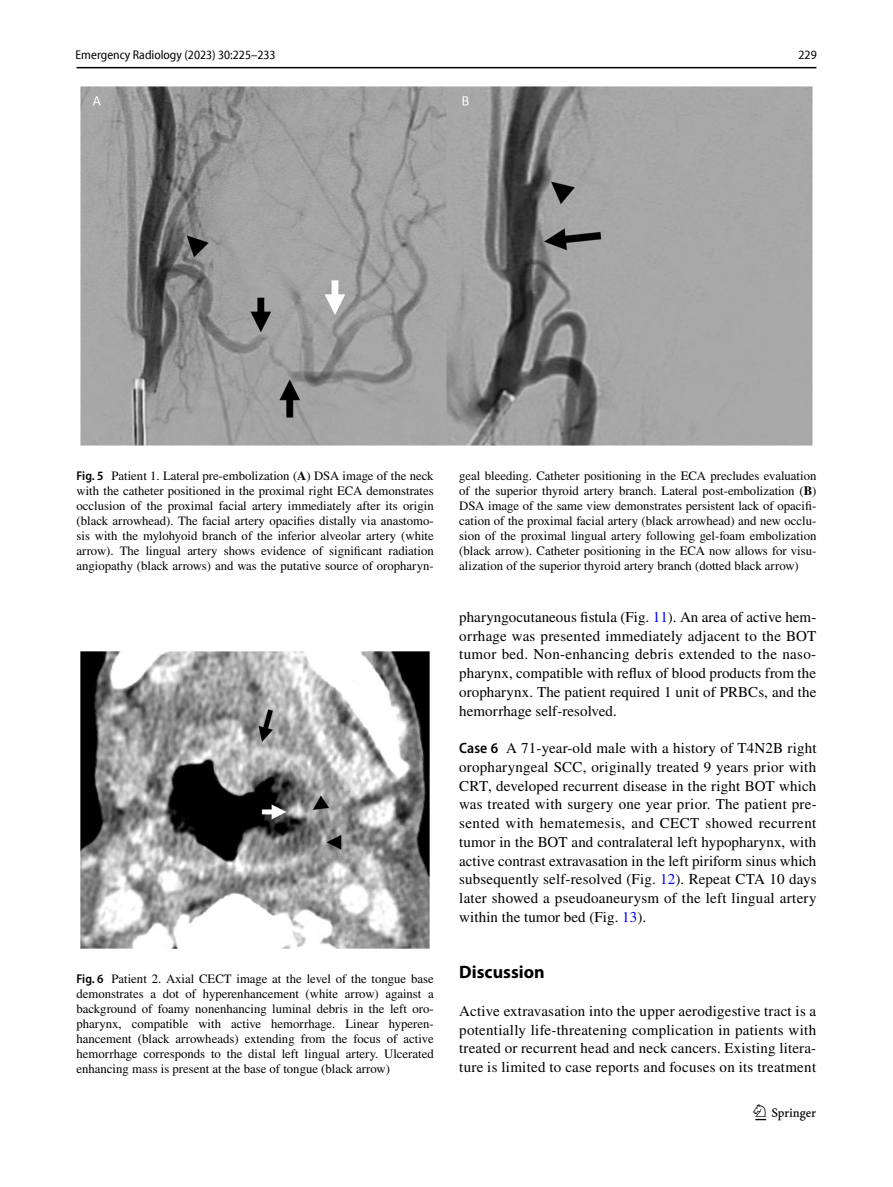
<style>
.page{position:relative;width:893px;height:1187px;background:#fff}
.page>*{position:absolute;margin:0;border:0;box-sizing:border-box;transform-origin:0 0}
.t1{font:22.5px "Springnew Regular 3";color:#000}
.t2{font:700 18px "Myriad Pro";color:#000}
.t3{font:15px/18.8px "STIX";letter-spacing:.015em;color:#000;text-align:justify}
.t4{font:12.75px/15px "STIX";color:#000;text-align:justify}
.t5{font:semi-condensed 12.75px "Myriad Pro Unic";color:#000}
.s1{font-family:"Myriad Pro";font-weight:600;font-stretch:semi-condensed}
.s2{font-weight:700}
.s3{color:#00f}
</style>
<div class="page">
<hr style="left:77px;top:67px;width:739px;height:1px;background:#000">
<img style="left:81px;top:87px;width:731px;height:358px">
<img style="left:81px;top:651px;width:348px;height:297px">
<p class="t5" style="left:76px;top:50px;width:202px">Emergency Radiology (2023) 30:225–233</p>
<p class="t5" style="left:798px;top:50px;width:20px">229</p>
<p class="t4" style="left:77px;top:469px;width:359px"><span class="s1">Fig. 5</span> Patient 1. Lateral pre-embolization (<span class="s2">A</span>) DSA image of the neck with the catheter positioned in the proximal right ECA demonstrates occlusion of the proximal facial artery immediately after its origin (black arrowhead). The facial artery opacifies distally via anastomo&shy;sis with the mylohyoid branch of the inferior alveolar artery (white arrow). The lingual artery shows evidence of significant radiation angiopathy (black arrows) and was the putative source of oropharyn-</p>
<p class="t4" style="left:459px;top:469px;width:359px">geal bleeding. Catheter positioning in the ECA precludes evaluation of the superior thyroid artery branch. Lateral post-embolization (<span class="s2">B</span>)<br>DSA image of the same view demonstrates persistent lack of opacifi&shy;cation of the proximal facial artery (black arrowhead) and new occlu&shy;sion of the proximal lingual artery following gel-foam embolization (black arrow). Catheter positioning in the ECA now allows for visu&shy;alization of the superior thyroid artery branch (dotted black arrow)</p>
<p class="t4" style="left:77px;top:972px;width:359px"><span class="s1">Fig. 6</span> Patient 2. Axial CECT image at the level of the tongue base demonstrates a dot of hyperenhancement (white arrow) against a background of foamy nonenhancing luminal debris in the left oro&shy;pharynx, compatible with active hemorrhage. Linear hyperen&shy;hancement (black arrowheads) extending from the focus of active hemorrhage corresponds to the distal left lingual artery. Ulcerated enhancing mass is present at the base of tongue (black arrow)</p>
<p class="t3" style="left:459px;top:608px;width:359px">pharyngocutaneous fistula (Fig. <span class="s3">11</span>). An area of active hem&shy;orrhage was presented immediately adjacent to the BOT tumor bed. Non-enhancing debris extended to the naso&shy;pharynx, compatible with reflux of blood products from the oropharynx. The patient required 1 unit of PRBCs, and the hemorrhage self-resolved.</p>
<p class="t3" style="left:459px;top:739px;width:359px"><span class="s1">Case 6</span> A 71-year-old male with a history of T4N2B right oropharyngeal SCC, originally treated 9 years prior with CRT, developed recurrent disease in the right BOT which was treated with surgery one year prior. The patient pre&shy;sented with hematemesis, and CECT showed recurrent tumor in the BOT and contralateral left hypopharynx, with active contrast extravasation in the left piriform sinus which subsequently self-resolved (Fig. <span class="s3">12</span>). Repeat CTA 10 days later showed a pseudoaneurysm of the left lingual artery within the tumor bed (Fig. <span class="s3">13</span>).</p>
<h2 class="t2" style="left:459px;top:960px;width:87px">Discussion</h2>
<p class="t3" style="left:459px;top:1002px;width:359px">Active extravasation into the upper aerodigestive tract is a potentially life-threatening complication in patients with treated or recurrent head and neck cancers. Existing litera&shy;ture is limited to case reports and focuses on its treatment</p>
<h1 class="t1" style="left:755px;top:1104px;width:62px">1 3</h1>
</div>
